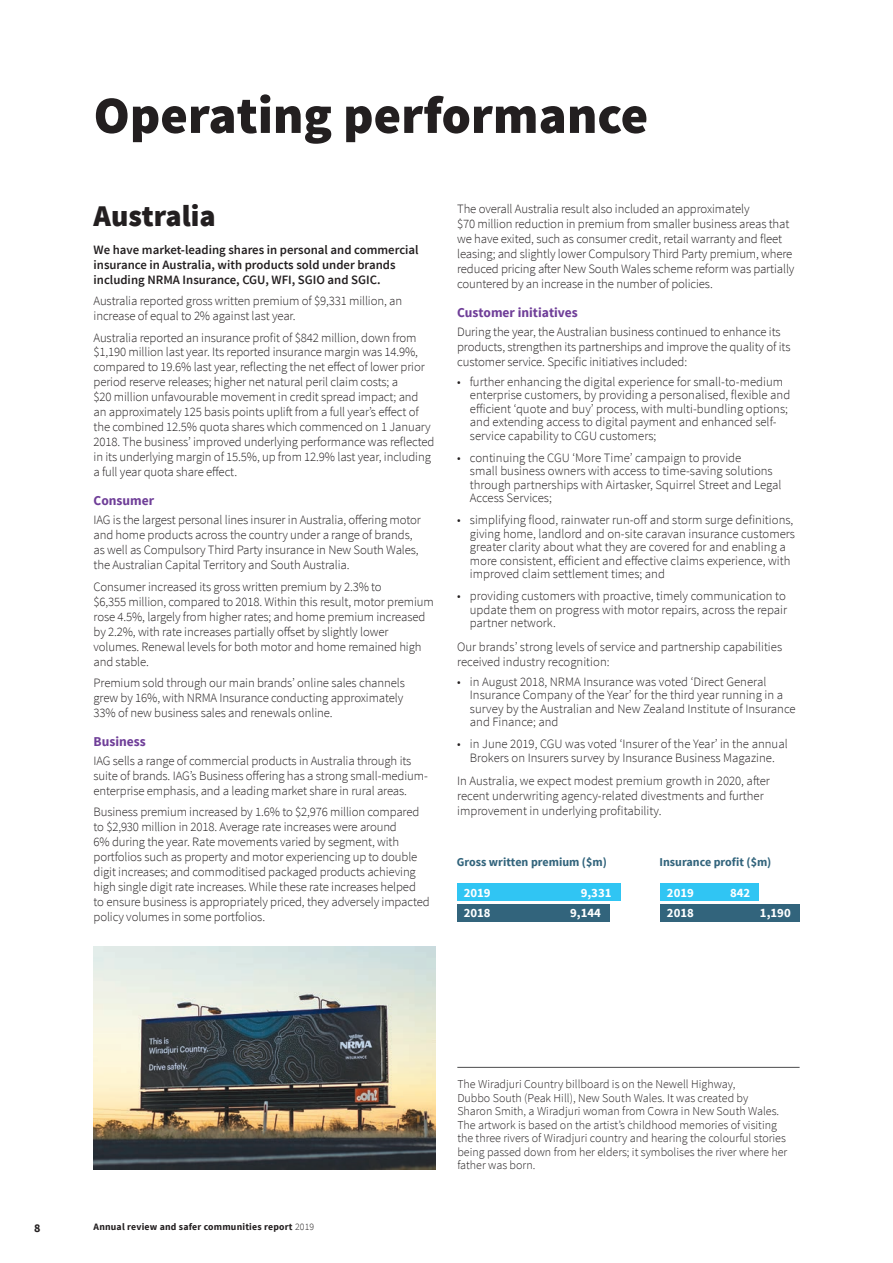
<style>
.page{position:relative;width:893px;height:1263px;background:#fff}
.page>*{position:absolute;margin:0;border:0;box-sizing:border-box;transform-origin:0 0}
.Heading_black_1{font:900 52.5px "Source Sans Pro";color:#231f20}
.Sub_heading{font:900 30px "Source Sans Pro";color:#231f20}
.Body_copy_heading{font:700 13.5px "Source Sans Pro";color:#6f3e98}
.Body_copy{font:300 12.75px/15px "Source Sans Pro";letter-spacing:-.01em;color:#231f20}
.Body_copy-2{font:600 12.75px/15px "Source Sans Pro";color:#231f20}
.t1{font:700 12.75px "Source Sans Pro";color:#fff}
.Member{font:300 12px/13.5px "Source Sans Pro";color:#231f20}
.Body___Last_para{font:700 12px "Source Sans Pro";color:#32647c}
.t2{font:700 12px "Source Sans Pro";color:#231f20}
.t3{font:700 9.75px "Source Sans Pro";letter-spacing:.02em;color:#231f20}
.s1{font-weight:300}
</style>
<div class="page">
<div style="left:660px;top:904px;width:139px;height:17px;background:#32647c"></div>
<div style="left:457px;top:904px;width:153px;height:17px;background:#32647c"></div>
<div style="left:660px;top:884px;width:99px;height:17px;background:#30c5f3"></div>
<div style="left:457px;top:884px;width:163px;height:17px;background:#30c5f3"></div>
<img style="left:94px;top:946px;width:342px;height:223px">
<hr style="left:457px;top:1067px;width:343px;height:1px;background:#4b4c4d">
<p class="Heading_black_1" style="left:94px;top:81px;width:556px">Operating performance</p>
<p class="Sub_heading" style="left:94px;top:196px;width:124px">Australia</p>
<p class="Body_copy-2" style="left:94px;top:242px;width:327px">We have market-leading shares in personal and commercial insurance in Australia, with products sold under brands including NRMA Insurance, CGU, WFI, SGIO and SGIC.</p>
<p class="Body_copy" style="left:94px;top:293px;width:310px">Australia reported gross written premium of $9,331 million, an increase of equal to 2% against last year.</p>
<p class="Body_copy" style="left:94px;top:330px;width:342px">Australia reported an insurance profit of $842 million, down from $1,190 million last year. Its reported insurance margin was 14.9%, compared to 19.6% last year, reflecting the net effect of lower prior period reserve releases; higher net natural peril claim costs; a<br>$20 million unfavourable movement in credit spread impact; and an approximately 125 basis points uplift from a full year’s effect of the combined 12.5% quota shares which commenced on 1 January 2018. The business’ improved underlying performance was reflected in its underlying margin of 15.5%, up from 12.9% last year, including a full year quota share effect.</p>
<p class="Body_copy_heading" style="left:94px;top:492px;width:62px">Consumer</p>
<p class="Body_copy" style="left:94px;top:513px;width:329px">IAG is the largest personal lines insurer in Australia, offering motor and home products across the country under a range of brands, as well as Compulsory Third Party insurance in New South Wales, the Australian Capital Territory and South Australia.</p>
<p class="Body_copy" style="left:94px;top:579px;width:342px">Consumer increased its gross written premium by 2.3% to<br>$6,355 million, compared to 2018. Within this result, motor premium rose 4.5%, largely from higher rates; and home premium increased by 2.2%, with rate increases partially offset by slightly lower volumes. Renewal levels for both motor and home remained high and stable.</p>
<p class="Body_copy" style="left:94px;top:675px;width:313px;text-align:justify">Premium sold through our main brands’ online sales channels grew by 16%, with NRMA Insurance conducting approximately 33% of new business sales and renewals online.</p>
<p class="Body_copy_heading" style="left:94px;top:732px;width:54px">Business</p>
<p class="Body_copy" style="left:94px;top:753px;width:336px">IAG sells a range of commercial products in Australia through its suite of brands. IAG’s Business offering has a strong small-medium&shy;enterprise emphasis, and a leading market share in rural areas.</p>
<p class="Body_copy" style="left:94px;top:804px;width:338px">Business premium increased by 1.6% to $2,976 million compared to $2,930 million in 2018. Average rate increases were around<br>6% during the year. Rate movements varied by segment, with portfolios such as property and motor experiencing up to double digit increases; and commoditised packaged products achieving high single digit rate increases. While these rate increases helped<br>to ensure business is appropriately priced, they adversely impacted policy volumes in some portfolios.</p>
<p class="Body_copy" style="left:457px;top:201px;width:339px">The overall Australia result also included an approximately<br>$70 million reduction in premium from smaller business areas that we have exited, such as consumer credit, retail warranty and fleet leasing; and slightly lower Compulsory Third Party premium, where reduced pricing after New South Wales scheme reform was partially countered by an increase in the number of policies.</p>
<p class="Body_copy_heading" style="left:457px;top:303px;width:122px">Customer initiatives</p>
<p class="Body_copy" style="left:457px;top:324px;width:335px">During the year, the Australian business continued to enhance its products, strengthen its partnerships and improve the quality of its customer service. Specific initiatives included:</p>
<p class="Body_copy" style="left:470px;top:375px;width:322px;line-height:13.5px;text-indent:-13px">• further enhancing the digital experience for small-to-medium enterprise customers, by providing a personalised, flexible and efficient ‘quote and buy’ process, with multi-bundling options; and extending access to digital payment and enhanced self&shy;service capability to CGU customers;</p>
<p class="Body_copy" style="left:470px;top:451px;width:313px;line-height:13.5px;text-indent:-13px">• continuing the CGU ‘More Time’ campaign to provide<br>small business owners with access to time-saving solutions through partnerships with Airtasker, Squirrel Street and Legal Access Services;</p>
<p class="Body_copy" style="left:470px;top:513px;width:327px;line-height:13.5px;text-indent:-13px">• simplifying flood, rainwater run-off and storm surge definitions, giving home, landlord and on-site caravan insurance customers greater clarity about what they are covered for and enabling a more consistent, efficient and effective claims experience, with improved claim settlement times; and</p>
<p class="Body_copy" style="left:470px;top:589px;width:319px;line-height:13.5px;text-align:justify;text-indent:-13px">• providing customers with proactive, timely communication to update them on progress with motor repairs, across the repair partner network.</p>
<p class="Body_copy" style="left:457px;top:639px;width:327px">Our brands’ strong levels of service and partnership capabilities received industry recognition:</p>
<p class="Body_copy" style="left:470px;top:675px;width:327px;line-height:13.5px;text-indent:-13px">• in August 2018, NRMA Insurance was voted ‘Direct General Insurance Company of the Year’ for the third year running in a survey by the Australian and New Zealand Institute of Insurance and Finance; and</p>
<p class="Body_copy" style="left:457px;top:737px;width:332px;line-height:13.5px;text-align:center">• in June 2019, CGU was voted ‘Insurer of the Year’ in the annual<br>Brokers on Insurers survey by Insurance Business Magazine.</p>
<p class="Body_copy" style="left:457px;top:773px;width:314px">In Australia, we expect modest premium growth in 2020, after recent underwriting agency-related divestments and further improvement in underlying profitability.</p>
<p class="Body___Last_para" style="left:457px;top:854px;width:151px">Gross written premium ($m)</p>
<p class="Body___Last_para" style="left:659px;top:854px;width:114px">Insurance profit ($m)</p>
<p class="t1" style="left:464px;top:884px;width:28px">2019</p>
<p class="t1" style="left:581px;top:884px;width:32px">9,331</p>
<p class="t1" style="left:667px;top:884px;width:28px">2019</p>
<p class="t1" style="left:730px;top:884px;width:22px">842</p>
<p class="t1" style="left:464px;top:905px;width:28px">2018</p>
<p class="t1" style="left:570px;top:905px;width:32px">9,144</p>
<p class="t1" style="left:667px;top:905px;width:28px">2018</p>
<p class="t1" style="left:760px;top:905px;width:32px">1,190</p>
<p class="t2" style="left:34px;top:1220px;width:8px">8</p>
<p class="t3" style="left:94px;top:1220px;width:222px">Annual review and safer communities report <span class="s1">2019</span></p>
<p class="Member" style="left:457px;top:1078px;width:331px">The Wiradjuri Country billboard is on the Newell Highway,<br>Dubbo South (Peak Hill), New South Wales. It was created by<br>Sharon Smith, a Wiradjuri woman from Cowra in New South Wales.<br>The artwork is based on the artist’s childhood memories of visiting the three rivers of Wiradjuri country and hearing the colourful stories being passed down from her elders; it symbolises the river where her father was born.</p>
</div>
